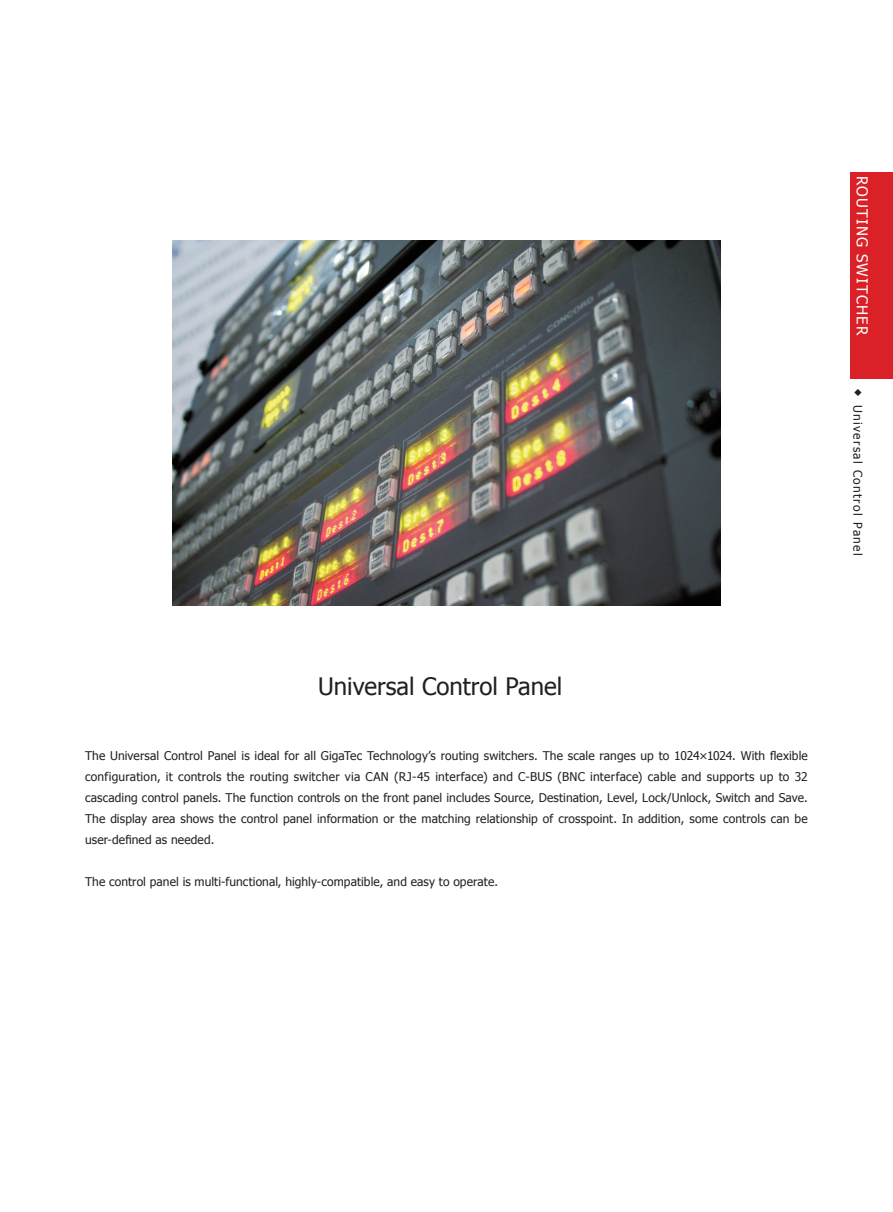
<style>
.page{position:relative;width:893px;height:1212px;background:#fff}
.page>*{position:absolute;margin:0;border:0;box-sizing:border-box;transform-origin:0 0}
.t1{font:24px "Tahoma";color:#231f20}
.t2{font:15px "Tahoma";letter-spacing:.08em;color:#fff}
.t3{font:12px/21px "Tahoma";letter-spacing:.01em;color:#231f20;text-align:justify}
.t4{font:12px "Tahoma";letter-spacing:.11em;color:#231f20}
.s1{font-family:"Sim Sun";font-size:9px}
</style>
<div class="page">
<div style="left:850px;top:172px;width:43px;height:207px;background:#da2128"></div>
<img style="left:172px;top:240px;width:549px;height:366px">
<p class="t2" style="left:872px;top:176px;width:161px;rotate:90deg">ROUTING SWITCHER</p>
<p class="t4" style="left:866px;top:388px;width:169px;rotate:90deg"><span class="s1">◆</span> Universal Control Panel</p>
<h1 class="t1" style="left:318px;top:671px;width:246px">Universal Control Panel</h1>
<p class="t3" style="left:85px;top:745px;width:724px">The Universal Control Panel is ideal for all GigaTec Technology’s routing switchers. The scale ranges up to 1024×1024. With flexible configuration, it controls the routing switcher via CAN (RJ-45 interface) and C-BUS (BNC interface) cable and supports up to 32 cascading control panels. The function controls on the front panel includes Source, Destination, Level, Lock/Unlock, Switch and Save.<br>The display area shows the control panel information or the matching relationship of crosspoint. In addition, some controls can be user-defined as needed.</p>
<p class="t3" style="left:85px;top:871px;width:414px">The control panel is multi-functional, highly-compatible, and easy to operate.</p>
</div>
